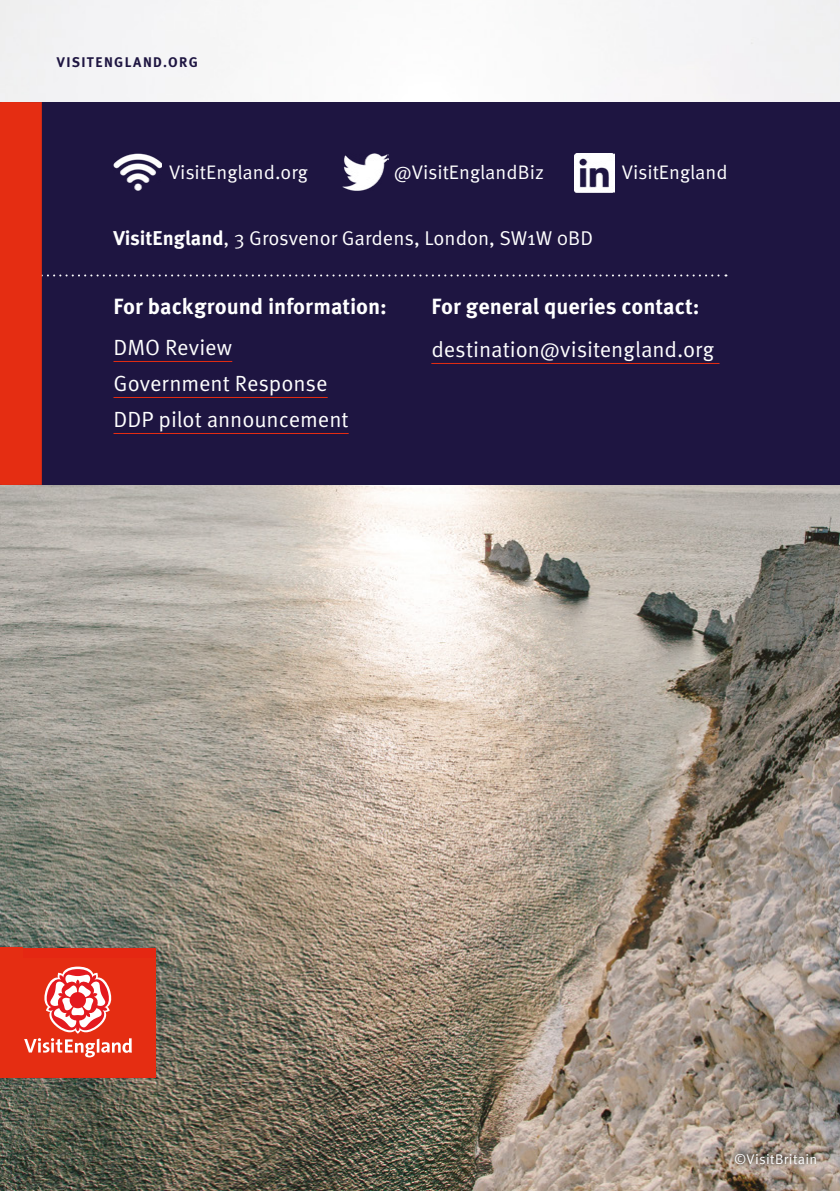
<style>
.page{position:relative;width:840px;height:1191px;background:#fff}
.page>*{position:absolute;margin:0;border:0;box-sizing:border-box;transform-origin:0 0}
.Body_-_Single_Col{font:22px/36px "Meta Pro Norm";letter-spacing:-.005em;color:#fff}
.Body_-_Single_Col-2{font:700 22px "Meta Pro";letter-spacing:-.005em;color:#fff}
.t1{font:20px "Meta Pro Norm";color:#fff}
.t2{font:19.6px "Meta Pro Norm";color:#fff}
.t3{font:700 14px "Meta Pro";letter-spacing:.1em;color:#1e1541}
.Body_text_span{font:14px "Meta Pro Norm";letter-spacing:.02em;color:#fff}
.s1{font-family:"Meta Pro";font-weight:700}
</style>
<div class="page">
<img style="left:0;top:0;width:839px;height:1191px">
<div style="left:0;top:947px;width:155px;height:130px;background:#e52712"></div>
<div style="left:0;top:958px;width:155px;height:119px;background:#e52d12"></div>
<svg style="left:24px;top:966px;width:108px;height:91px"></svg>
<svg style="left:728px;top:1147px;width:92px;height:21px;background:#95877b"></svg>
<div style="left:0;top:102px;width:839px;height:383px;background:#1e1541"></div>
<hr style="left:113px;top:361px;width:119px;height:1px;background:#e52d12">
<hr style="left:113px;top:397px;width:214px;height:1px;background:#e52d12">
<hr style="left:113px;top:433px;width:235px;height:1px;background:#e52d12">
<hr style="left:431px;top:363px;width:288px;height:1px;background:#e52d12">
<svg style="left:42px;top:274px;width:684px;height:2px"></svg>
<img style="left:113px;top:153px;width:49px;height:38px">
<img style="left:342px;top:153px;width:46px;height:38px">
<img style="left:574px;top:153px;width:40px;height:39px">
<div style="left:2px;top:102px;width:40px;height:383px;background:#e52d12"></div>
<div style="left:0;top:102px;width:20px;height:383px;background:#e52d12"></div>
<div style="left:0;top:947px;width:23px;height:130px;background:#e52d12"></div>
<p class="t3" style="left:57px;top:51px;width:143px">VISITENGLAND.ORG</p>
<p class="t2" style="left:169px;top:158px;width:140px">VisitEngland.org</p>
<p class="t2" style="left:393px;top:158px;width:152px">@VisitEnglandBiz</p>
<p class="t2" style="left:621px;top:158px;width:107px">VisitEngland</p>
<p class="t1" style="left:113px;top:223px;width:481px"><span class="s1">VisitEngland</span>, 3 Grosvenor Gardens, London, SW1W 0BD</p>
<p class="Body_-_Single_Col-2" style="left:113px;top:289px;width:275px">For background information:</p>
<p class="Body_-_Single_Col" style="left:113px;top:328px;width:236px">DMO Review<br>Government Response<br>DDP pilot announcement</p>
<p class="Body_-_Single_Col-2" style="left:431px;top:289px;width:269px">For general queries contact:</p>
<p class="Body_-_Single_Col" style="left:431px;top:330px;width:284px">destination@visitengland.org</p>
<p class="Body_text_span" style="left:733px;top:1148px;width:85px">©VisitBritain</p>
</div>
